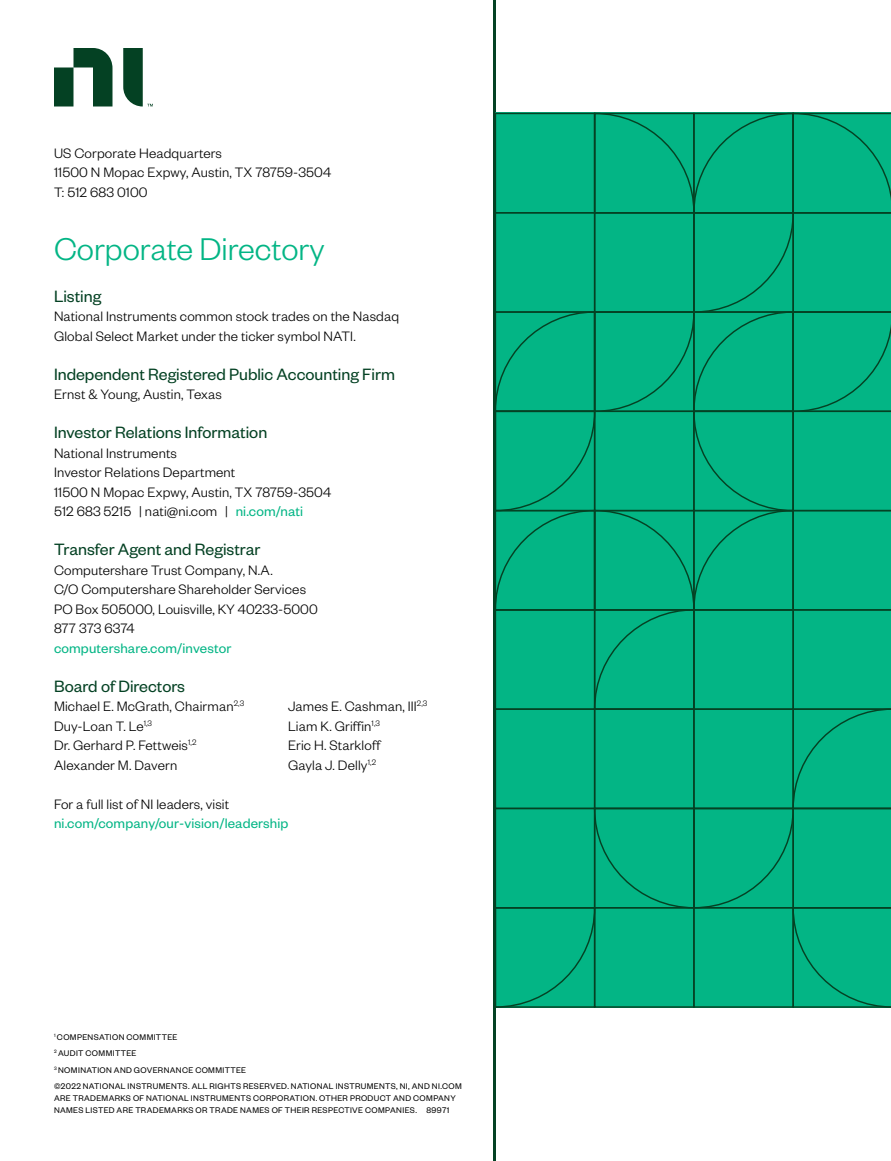
<style>
.page{position:relative;width:891px;height:1161px;background:#fff}
.page>*{position:absolute;margin:0;border:0;box-sizing:border-box;transform-origin:0 0}
.t1{font:300 34.5px "Founders Grotesk";color:#03b585}
.t2{font:18px "Founders Grotesk";color:#044123}
.t3{font:300 15px/19.5px "Founders Grotesk";letter-spacing:.01em;color:#000}
.t4{font:15px "Founders Grotesk";letter-spacing:.01em;color:#03b585}
.t5{font:9px/16.5px "Founders Grotesk";letter-spacing:.04em;color:#000}
.s1{font-weight:400;color:#03b585}
</style>
<div class="page">
<hr style="left:494px;top:0;width:2px;height:1161px;background:#044123">
<svg style="left:54px;top:48px;width:99px;height:58px"></svg>
<div style="left:496px;top:113px;width:395px;height:895px;background:#03b585"></div>
<p class="t3" style="left:54px;top:143px;width:279px">US Corporate Headquarters<br>11500 N Mopac Expwy, Austin, TX 78759-3504<br>T: 512 683 0100</p>
<h1 class="t1" style="left:54px;top:228px;width:272px">Corporate Directory</h1>
<p class="t2" style="left:54px;top:285px;width:49px">Listing</p>
<p class="t3" style="left:54px;top:306px;width:347px">National Instruments common stock trades on the Nasdaq<br>Global Select Market under the ticker symbol NATI.</p>
<p class="t2" style="left:54px;top:363px;width:342px">Independent Registered Public Accounting Firm</p>
<p class="t3" style="left:54px;top:384px;width:169px">Ernst &amp; Young, Austin, Texas</p>
<p class="t2" style="left:54px;top:421px;width:215px">Investor Relations Information</p>
<p class="t3" style="left:54px;top:442px;width:279px">National Instruments<br>Investor Relations Department<br>11500 N Mopac Expwy, Austin, TX 78759-3504<br>512 683 5215 | nati@ni.com | <span class="s1">ni.com/nati</span></p>
<p class="t2" style="left:54px;top:538px;width:208px">Transfer Agent and Registrar</p>
<p class="t3" style="left:54px;top:559px;width:265px">Computershare Trust Company, N.A.<br>C/O Computershare Shareholder Services<br>PO Box 505000, Louisville, KY 40233-5000<br>877 373 6374</p>
<p class="t4" style="left:54px;top:639px;width:179px">computershare.com/investor</p>
<p class="t2" style="left:54px;top:675px;width:133px">Board of Directors</p>
<p class="t3" style="left:54px;top:696px;width:192px">Michael E. McGrath, Chairman<sup>2,3<br></sup>Duy-Loan T. Le<sup>1,3<br></sup>Dr. Gerhard P. Fettweis<sup>1,2<br></sup>Alexander M. Davern</p>
<p class="t3" style="left:288px;top:696px;width:141px">James E. Cashman, III<sup>2,3<br></sup>Liam K. Griffin<sup>1,3<br></sup>Eric H. Starkloff<br>Gayla J. Delly<sup>1,2</sup></p>
<p class="t3" style="left:54px;top:793px;width:177px">For a full list of NI leaders, visit</p>
<p class="t4" style="left:54px;top:814px;width:236px">ni.com/company/our-vision/leadership</p>
<p class="t5" style="left:54px;top:1028px;width:409px"><sup>1</sup> COMPENSATION COMMITTEE<br><sup>2</sup> AUDIT COMMITTEE<br><sup>3</sup> NOMINATION AND GOVERNANCE COMMITTEE<br>©2022 NATIONAL INSTRUMENTS. ALL RIGHTS RESERVED. NATIONAL INSTRUMENTS, NI, AND NI.COM</p>
<p class="t5" style="left:54px;top:1092px;width:403px;line-height:12px">ARE TRADEMARKS OF NATIONAL INSTRUMENTS CORPORATION. OTHER PRODUCT AND COMPANY<br>NAMES LISTED ARE TRADEMARKS OR TRADE NAMES OF THEIR RESPECTIVE COMPANIES. 89971</p>
</div>
